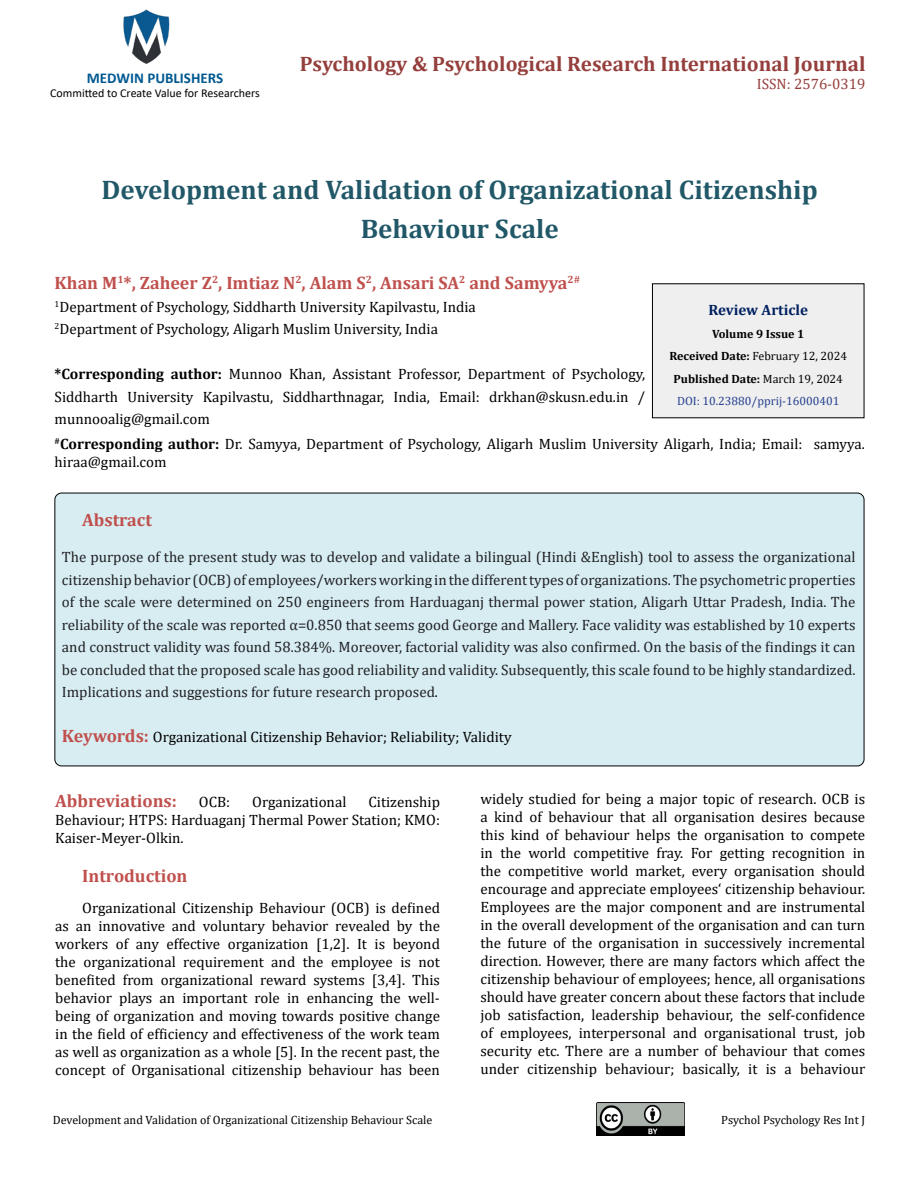
<style>
.page{position:relative;width:918px;height:1188px;background:#fff}
.page>*{position:absolute;margin:0;border:0;box-sizing:border-box;transform-origin:0 0}
.t1{font:700 27px/39px "Cambria";color:#215868;text-align:center}
.t2{font:700 21px "Cambria";color:#953f3c}
.t3{font:700 18px "Cambria";color:#c0504d}
.t4{font:15px/18px "Cambria";color:#000;text-align:justify}
.t5{font:15px/22.5px "Cambria";color:#202124;text-align:justify}
.t6{font:700 15px "Calibri";color:#005991}
.t7{font:15px "Cambria";color:#953f3c}
.t8{font:700 15px "Cambria";color:#002060}
.t9{font:700 12px/22.5px "Cambria";color:#000;text-align:center}
.t10{font:12px "Cambria";color:#000}
.t11{font:12px "Calibri";color:#000}
.s1{font-weight:700}
.s2{font-weight:400}
.s3{font-weight:400;color:#25408f}
.s4{color:#000}
.s5{font-weight:700;font-size:18px;color:#c0504d}
</style>
<div class="page">
<img style="left:123px;top:9px;width:47px;height:55px">
<img style="left:596px;top:1102px;width:89px;height:34px">
<div style="left:652px;top:284px;width:212px;height:134px;background:#efefef"></div>
<div style="left:55px;top:493px;width:809px;height:273px;background:#d8edf2;border-radius:7px"></div>
<p class="t6" style="left:87px;top:67px;width:138px">MEDWIN PUBLISHERS</p>
<p class="t11" style="left:50px;top:85px;width:211px">Committed to Create Value for Researchers</p>
<h2 class="t2" style="left:300px;top:49px;width:567px">Psychology &amp; Psychological Research International Journal</h2>
<p class="t7" style="left:757px;top:75px;width:110px">ISSN: 2576-0319</p>
<h1 class="t1" style="left:102px;top:170px;width:718px">Development and Validation of Organizational Citizenship<br>Behaviour Scale</h1>
<p class="t3" style="left:55px;top:270px;width:527px">Khan M<sup>1</sup>*, Zaheer Z<sup>2</sup>, Imtiaz N<sup>2</sup>, Alam S<sup>2</sup>, Ansari SA<sup>2</sup> and Samyya<sup>2#</sup></p>
<p class="t4" style="left:55px;top:295px;width:423px;line-height:22.5px"><sup>1</sup>Department of Psychology, Siddharth University Kapilvastu, India<br><sup>2</sup>Department of Psychology, Aligarh Muslim University, India</p>
<p class="t4" style="left:55px;top:363px;width:592px;line-height:22.5px"><span class="s1">*Corresponding author:</span> Munnoo Khan, Assistant Professor, Department of Psychology, Siddharth University Kapilvastu, Siddharthnagar, India, Email: drkhan@skusn.edu.in / munnooalig@gmail.com</p>
<p class="t4" style="left:55px;top:435px;width:812px"><sup>#</sup><span class="s1">Corresponding author:</span> Dr. Samyya, Department of Psychology, Aligarh Muslim University Aligarh, India; Email: samyya. hiraa@gmail.com</p>
<p class="t8" style="left:708px;top:300px;width:101px">Review Article</p>
<p class="t9" style="left:669px;top:322px;width:179px">Volume 9 Issue 1<br>Received Date: <span class="s2">February 12, 2024<br></span>Published Date: <span class="s2">March 19, 2024<br></span><span class="s3">DOI: 10.23880/pprij-16000401</span></p>
<p class="t3" style="left:82px;top:507px;width:71px">Abstract</p>
<p class="t5" style="left:62px;top:546px;width:795px">The purpose of the present study was to develop and validate a bilingual (Hindi &amp;English) tool to assess the organizational citizenship behavior (OCB) of employees/workers working in the different types of organizations. The psychometric properties of the scale were determined on 250 engineers from Harduaganj thermal power station, Aligarh Uttar Pradesh, India. The reliability of the scale was reported α=0.850 that seems good George and Mallery. Face validity was established by 10 experts and construct validity was found 58.384%. Moreover, factorial validity was also confirmed. On the basis of the findings it can be concluded that the proposed scale has good reliability and validity. Subsequently, this scale found to be highly standardized.<br>Implications and suggestions for future research proposed<span class="s4">.</span></p>
<p class="t4" style="left:62px;top:728px;width:451px"><span class="s5">Keywords:</span> Organizational Citizenship Behavior; Reliability; Validity</p>
<p class="t3" style="left:55px;top:788px;width:123px">Abbreviations:</p>
<p class="t4" style="left:199px;top:793px;width:33px">OCB:</p>
<p class="t4" style="left:252px;top:793px;width:96px">Organizational</p>
<p class="t4" style="left:55px;top:793px;width:386px;text-indent:313px">Citizenship Behaviour; HTPS: Harduaganj Thermal Power Station; KMO:<br>Kaiser-Meyer-Olkin.</p>
<p class="t3" style="left:82px;top:863px;width:107px">Introduction</p>
<p class="t4" style="left:55px;top:899px;width:386px;text-indent:27px">Organizational Citizenship Behaviour (OCB) is defined as an innovative and voluntary behavior revealed by the workers of any effective organization [1,2]. It is beyond the organizational requirement and the employee is not benefited from organizational reward systems [3,4]. This behavior plays an important role in enhancing the well&shy;being of organization and moving towards positive change in the field of efficiency and effectiveness of the work team as well as organization as a whole [5]. In the recent past, the concept of Organisational citizenship behaviour has been</p>
<p class="t4" style="left:480px;top:790px;width:386px">widely studied for being a major topic of research. OCB is a kind of behaviour that all organisation desires because this kind of behaviour helps the organisation to compete in the world competitive fray. For getting recognition in the competitive world market, every organisation should encourage and appreciate employees‘ citizenship behaviour.<br>Employees are the major component and are instrumental in the overall development of the organisation and can turn the future of the organisation in successively incremental direction. However, there are many factors which affect the citizenship behaviour of employees; hence, all organisations should have greater concern about these factors that include job satisfaction, leadership behaviour, the self-confidence of employees, interpersonal and organisational trust, job security etc. There are a number of behaviour that comes under citizenship behaviour; basically, it is a behaviour</p>
<p class="t10" style="left:53px;top:1113px;width:381px">Development and Validation of Organizational Citizenship Behaviour Scale</p>
<p class="t10" style="left:721px;top:1113px;width:145px">Psychol Psychology Res Int J</p>
</div>
